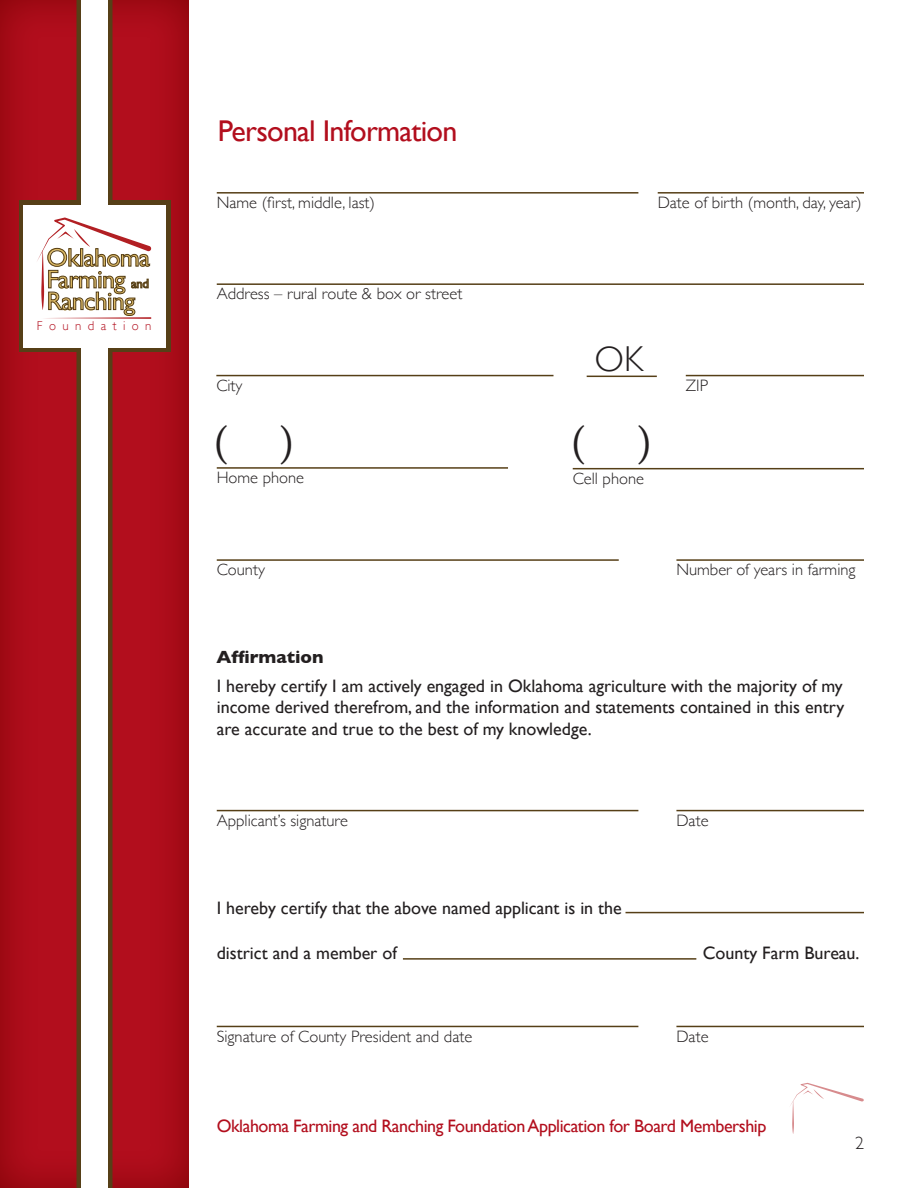
<style>
.page{position:relative;width:918px;height:1188px;background:#fff}
.page>*{position:absolute;margin:0;border:0;box-sizing:border-box;transform-origin:0 0}
.t1{font:45px "Minion Pro";color:#231f20}
.t2{font:300 36px "Gill Sans";color:#231f20}
.t3{font:30px "Gill Sans";letter-spacing:-.025em;color:#b20e1d}
.t4{font:25.65px/21.8px "Gill Sans";letter-spacing:-.025em;color:#dcb964;text-align:justify}
.t5{font:18px/21.6px "Gill Sans";color:#231f20;text-align:justify}
.t6{font:18px "Gill Sans";letter-spacing:-.025em;color:#b20e1d}
.t7{font:700 18px "Gill Sans";color:#231f20}
.t8{font:300 18px "Gill Sans";color:#231f20}
.t9{font:300 16.5px "Gill Sans";color:#231f20}
.t10{font:300 12.9px "Gill Sans";letter-spacing:.5em;color:#b20e1d}
.s1{font-size:12.9px}
</style>
<div class="page">
<div style="left:0;top:0;width:189px;height:1188px;background:#740000;opacity:.75"></div>
<svg style="left:790px;top:1083px;width:74px;height:51px"></svg>
<div style="left:76px;top:0;width:36px;height:1188px;background:#563f17"></div>
<div style="left:19px;top:201px;width:151px;height:151px;background:#563f17"></div>
<div style="left:81px;top:0;width:27px;height:1188px;background:#fff"></div>
<div style="left:23px;top:205px;width:143px;height:143px;background:#fff"></div>
<svg style="left:37px;top:218px;width:114px;height:101px"></svg>
<hr style="left:217px;top:192px;width:421px;height:2px;background:#563f17">
<hr style="left:217px;top:283px;width:647px;height:2px;background:#563f17">
<hr style="left:217px;top:467px;width:291px;height:2px;background:#563f17">
<hr style="left:573px;top:468px;width:291px;height:1px;background:#563f17">
<hr style="left:658px;top:192px;width:206px;height:2px;background:#563f17">
<hr style="left:676px;top:559px;width:188px;height:2px;background:#563f17">
<hr style="left:217px;top:559px;width:402px;height:2px;background:#563f17">
<hr style="left:216px;top:375px;width:337px;height:1px;background:#563f17">
<hr style="left:686px;top:375px;width:178px;height:1px;background:#563f17">
<hr style="left:587px;top:376px;width:70px;height:1px;background:#563f17">
<hr style="left:217px;top:810px;width:421px;height:1px;background:#563f17">
<hr style="left:626px;top:912px;width:238px;height:1px;background:#563f17">
<hr style="left:217px;top:1026px;width:421px;height:1px;background:#563f17">
<hr style="left:676px;top:810px;width:188px;height:1px;background:#563f17">
<hr style="left:676px;top:1026px;width:188px;height:1px;background:#563f17">
<hr style="left:403px;top:958px;width:293px;height:2px;background:#563f17">
<p class="t4" style="left:47px;top:246px;width:105px">Oklahoma Farming <span class="s1">and </span>Ranching</p>
<p class="t10" style="left:37px;top:318px;width:116px">Foundation</p>
<p class="t3" style="left:218px;top:113px;width:241px">Personal Information</p>
<p class="t9" style="left:217px;top:190px;width:160px">Name (first, middle, last)</p>
<p class="t9" style="left:217px;top:281px;width:247px">Address – rural route &amp; box or street</p>
<p class="t9" style="left:658px;top:190px;width:205px">Date of birth (month, day, year)</p>
<p class="t2" style="left:594px;top:331px;width:50px">OK</p>
<p class="t9" style="left:216px;top:372px;width:28px">City</p>
<p class="t9" style="left:686px;top:372px;width:24px">ZIP</p>
<p class="t1" style="left:213px;top:412px;width:17px">(</p>
<p class="t1" style="left:279px;top:412px;width:17px">)</p>
<p class="t1" style="left:571px;top:412px;width:17px">(</p>
<p class="t1" style="left:637px;top:412px;width:17px">)</p>
<p class="t9" style="left:217px;top:465px;width:89px">Home phone</p>
<p class="t9" style="left:573px;top:465px;width:73px">Cell phone</p>
<p class="t9" style="left:217px;top:557px;width:50px">County</p>
<p class="t9" style="left:676px;top:557px;width:181px">Number of years in farming</p>
<p class="t7" style="left:216px;top:643px;width:109px">Affirmation</p>
<p class="t5" style="left:217px;top:675px;width:629px">I hereby certify I am actively engaged in Oklahoma agriculture with the majority of my income derived therefrom, and the information and statements contained in this entry are accurate and true to the best of my knowledge.</p>
<p class="t9" style="left:217px;top:807px;width:133px">Applicant’s signature</p>
<p class="t9" style="left:676px;top:807px;width:34px">Date</p>
<p class="t5" style="left:217px;top:897px;width:407px">I hereby certify that the above named applicant is in the</p>
<p class="t5" style="left:217px;top:942px;width:182px">district and a member of</p>
<p class="t5" style="left:703px;top:942px;width:158px">County Farm Bureau.</p>
<p class="t9" style="left:217px;top:1023px;width:257px">Signature of County President and date</p>
<p class="t9" style="left:676px;top:1023px;width:34px">Date</p>
<p class="t6" style="left:217px;top:1115px;width:551px">Oklahoma Farming and Ranching Foundation Application for Board Membership</p>
<p class="t8" style="left:855px;top:1129px;width:10px">2</p>
</div>
